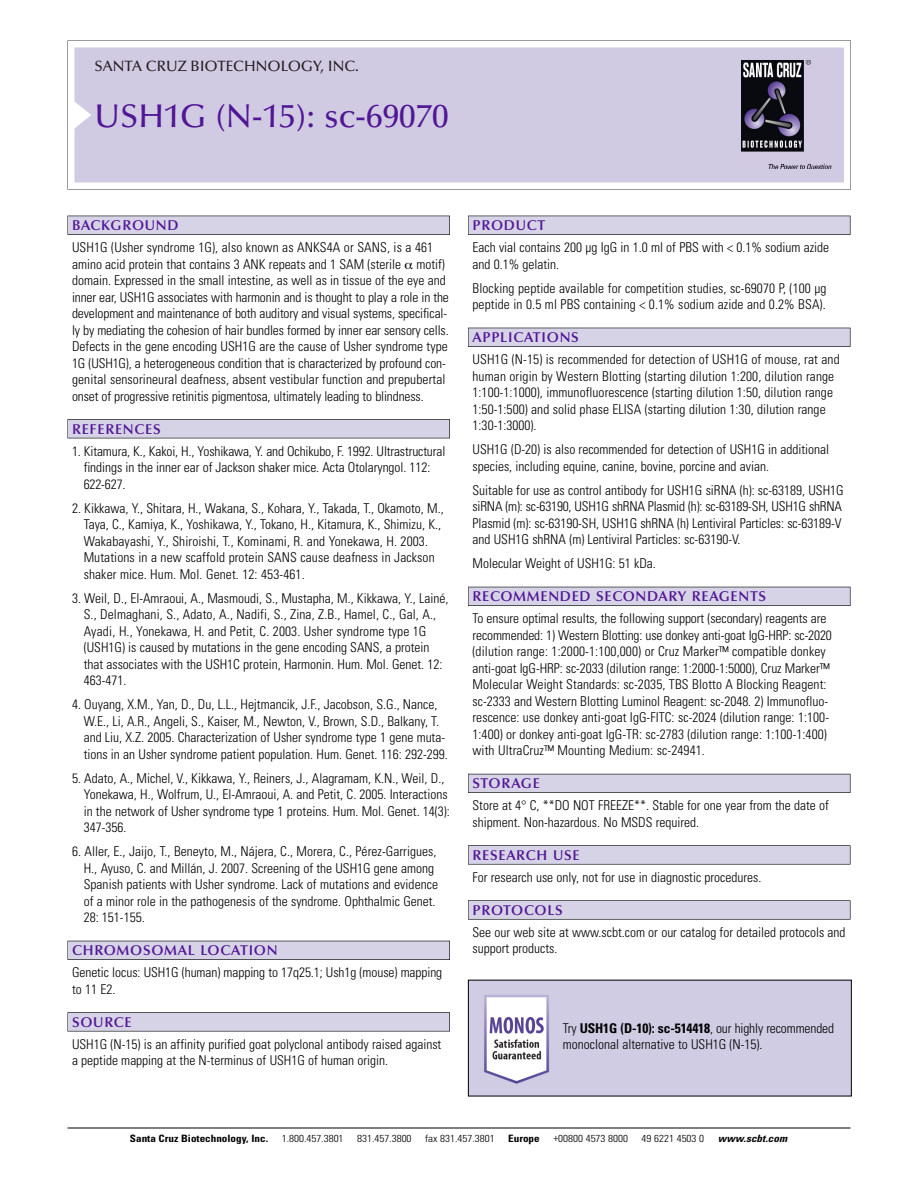
<style>
.page{position:relative;width:918px;height:1188px;background:#fff}
.page>*{position:absolute;margin:0;border:0;box-sizing:border-box;transform-origin:0 0}
.t1{font:500 33px "Optima";color:#511695}
.t2{font:500 15px "Optima";color:#231f20}
.t3{font:600 14.25px "Optima";letter-spacing:.05em;color:#511695}
.t4{font:300 condensed 13.5px/16.5px "Univers";color:#000}
.t5{font:300 condensed 10.2px "Univers";color:#000;scale:1.1 1}
.t6{font:700 condensed 10.2px "Univers";color:#000;scale:1.1 1}
.t7{font:italic 700 condensed 10.2px "Univers";letter-spacing:.005em;color:#000;scale:1.1 1}
.s1{font-weight:700}
</style>
<div class="page">
<svg style="left:68px;top:40px;width:783px;height:149px"></svg>
<div style="left:74px;top:47px;width:770px;height:135px;background:#d1cae3"></div>
<img style="left:741px;top:60px;width:90px;height:108px">
<div style="left:68px;top:216px;width:382px;height:19px;background:#525155"></div>
<div style="left:68px;top:216px;width:381px;height:18px;background:#d7d3e7"></div>
<div style="left:68px;top:419px;width:382px;height:19px;background:#525155"></div>
<div style="left:68px;top:420px;width:381px;height:18px;background:#d7d3e7"></div>
<div style="left:68px;top:941px;width:382px;height:19px;background:#525158"></div>
<div style="left:68px;top:941px;width:381px;height:18px;background:#d7d3e7"></div>
<div style="left:68px;top:1012px;width:382px;height:19px;background:#575759"></div>
<div style="left:68px;top:1013px;width:381px;height:18px;background:#d7d3e7"></div>
<div style="left:468px;top:216px;width:382px;height:19px;background:#525155"></div>
<div style="left:468px;top:216px;width:382px;height:18px;background:#d7d3e7"></div>
<div style="left:468px;top:328px;width:382px;height:19px;background:#515055"></div>
<div style="left:468px;top:328px;width:382px;height:18px;background:#d7d3e7"></div>
<div style="left:468px;top:587px;width:382px;height:19px;background:#525158"></div>
<div style="left:468px;top:587px;width:382px;height:18px;background:#d7d3e7"></div>
<div style="left:468px;top:774px;width:382px;height:19px;background:#54535a"></div>
<div style="left:468px;top:774px;width:382px;height:18px;background:#d7d3e7"></div>
<svg style="left:468px;top:845px;width:382px;height:20px"></svg>
<div style="left:468px;top:846px;width:382px;height:18px;background:#d7d3e7"></div>
<div style="left:468px;top:900px;width:382px;height:20px;background:#666667"></div>
<div style="left:468px;top:901px;width:382px;height:18px;background:#d7d3e7"></div>
<hr style="left:68px;top:1128px;width:782px;height:1px;background:#000">
<img style="left:470px;top:982px;width:380px;height:112px">
<p class="t2" style="left:94px;top:61px;width:266px">SANTA CRUZ BIOTECHNOLOGY, INC.</p>
<h1 class="t1" style="left:94px;top:103px;width:356px">USH1G (N-15): sc-69070</h1>
<p class="t3" style="left:72px;top:219px;width:108px">BACKGROUND</p>
<p class="t4" style="left:72px;top:240px;width:378px">USH1G (Usher syndrome 1G), also known as ANKS4A or SANS, is a 461 amino acid protein that contains 3 ANK repeats and 1 SAM (sterile motif) domain. Expressed in the small intestine, as well as in tissue of the eye and inner ear, USH1G associates with harmonin and is thought to play a role in the development and maintenance of both auditory and visual systems, specifical&shy;ly by mediating the cohesion of hair bundles formed by inner ear sensory cells.<br>Defects in the gene encoding USH1G are the cause of Usher syndrome type 1G (USH1G), a heterogeneous condition that is characterized by profound con&shy;genital sensorineural deafness, absent vestibular function and prepubertal onset of progressive retinitis pigmentosa, ultimately leading to blindness.</p>
<p class="t3" style="left:72px;top:423px;width:90px">REFERENCES</p>
<p class="t4" style="left:84px;top:444px;width:363px;text-indent:-12px">1. Kitamura, K., Kakoi, H., Yoshikawa, Y. and Ochikubo, F. 1992. Ultrastructural findings in the inner ear of Jackson shaker mice. Acta Otolaryngol. 112:<br>622-627.</p>
<p class="t4" style="left:84px;top:501px;width:361px;text-indent:-12px">2. Kikkawa, Y., Shitara, H., Wakana, S., Kohara, Y., Takada, T., Okamoto, M., Taya, C., Kamiya, K., Yoshikawa, Y., Tokano, H., Kitamura, K., Shimizu, K., Wakabayashi, Y., Shiroishi, T., Kominami, R. and Yonekawa, H. 2003.<br>Mutations in a new scaffold protein SANS cause deafness in Jackson shaker mice. Hum. Mol. Genet. 12: 453-461.</p>
<p class="t4" style="left:84px;top:591px;width:366px;text-indent:-12px">3. Weil, D., El-Amraoui, A., Masmoudi, S., Mustapha, M., Kikkawa, Y., Lainé, S., Delmaghani, S., Adato, A., Nadifi, S., Zina, Z.B., Hamel, C., Gal, A., Ayadi, H., Yonekawa, H. and Petit, C. 2003. Usher syndrome type 1G (USH1G) is caused by mutations in the gene encoding SANS, a protein that associates with the USH1C protein, Harmonin. Hum. Mol. Genet. 12:<br>463-471.</p>
<p class="t4" style="left:84px;top:697px;width:366px;text-indent:-12px">4. Ouyang, X.M., Yan, D., Du, L.L., Hejtmancik, J.F., Jacobson, S.G., Nance, W.E., Li, A.R., Angeli, S., Kaiser, M., Newton, V., Brown, S.D., Balkany, T. and Liu, X.Z. 2005. Characterization of Usher syndrome type 1 gene muta&shy;tions in an Usher syndrome patient population. Hum. Genet. 116: 292-299.</p>
<p class="t4" style="left:84px;top:771px;width:368px;text-indent:-12px">5. Adato, A., Michel, V., Kikkawa, Y., Reiners, J., Alagramam, K.N., Weil, D., Yonekawa, H., Wolfrum, U., El-Amraoui, A. and Petit, C. 2005. Interactions in the network of Usher syndrome type 1 proteins. Hum. Mol. Genet. 14(3):<br>347-356.</p>
<p class="t4" style="left:84px;top:844px;width:356px;text-indent:-12px">6. Aller, E., Jaijo, T., Beneyto, M., Nájera, C., Morera, C., Pérez-Garrigues, H., Ayuso, C. and Millán, J. 2007. Screening of the USH1G gene among Spanish patients with Usher syndrome. Lack of mutations and evidence of a minor role in the pathogenesis of the syndrome. Ophthalmic Genet.<br>28: 151-155.</p>
<p class="t3" style="left:72px;top:945px;width:207px">CHROMOSOMAL LOCATION</p>
<p class="t4" style="left:72px;top:965px;width:372px">Genetic locus: USH1G (human) mapping to 17q25.1; Ush1g (mouse) mapping to 11 E2.</p>
<p class="t3" style="left:72px;top:1016px;width:61px">SOURCE</p>
<p class="t4" style="left:72px;top:1037px;width:371px">USH1G (N-15) is an affinity purified goat polyclonal antibody raised against a peptide mapping at the N-terminus of USH1G of human origin.</p>
<p class="t3" style="left:473px;top:219px;width:74px">PRODUCT</p>
<p class="t4" style="left:473px;top:240px;width:358px">Each vial contains 200 µg IgG in 1.0 ml of PBS with &lt; 0.1% sodium azide and 0.1% gelatin.</p>
<p class="t4" style="left:473px;top:281px;width:356px">Blocking peptide available for competition studies, sc-69070 P, (100 µg peptide in 0.5 ml PBS containing &lt; 0.1% sodium azide and 0.2% BSA).</p>
<p class="t3" style="left:473px;top:332px;width:108px">APPLICATIONS</p>
<p class="t4" style="left:473px;top:352px;width:369px">USH1G (N-15) is recommended for detection of USH1G of mouse, rat and human origin by Western Blotting (starting dilution 1:200, dilution range 1:100-1:1000), immunofluorescence (starting dilution 1:50, dilution range 1:50-1:500) and solid phase ELISA (starting dilution 1:30, dilution range 1:30-1:3000).</p>
<p class="t4" style="left:473px;top:442px;width:358px">USH1G (D-20) is also recommended for detection of USH1G in additional species, including equine, canine, bovine, porcine and avian.</p>
<p class="t4" style="left:473px;top:483px;width:373px">Suitable for use as control antibody for USH1G siRNA (h): sc-63189, USH1G siRNA (m): sc-63190, USH1G shRNA Plasmid (h): sc-63189-SH, USH1G shRNA Plasmid (m): sc-63190-SH, USH1G shRNA (h) Lentiviral Particles: sc-63189-V and USH1G shRNA (m) Lentiviral Particles: sc-63190-V.</p>
<p class="t4" style="left:473px;top:556px;width:185px">Molecular Weight of USH1G: 51 kDa.</p>
<p class="t3" style="left:473px;top:591px;width:295px">RECOMMENDED SECONDARY REAGENTS</p>
<p class="t4" style="left:473px;top:611px;width:361px">To ensure optimal results, the following support (secondary) reagents are recommended: 1) Western Blotting: use donkey anti-goat IgG-HRP: sc-2020 (dilution range: 1:2000-1:100,000) or Cruz Marker™ compatible donkey anti-goat IgG-HRP: sc-2033 (dilution range: 1:2000-1:5000), Cruz Marker™ Molecular Weight Standards: sc-2035, TBS Blotto A Blocking Reagent: sc-2333 and Western Blotting Luminol Reagent: sc-2048. 2) Immunofluo&shy;rescence: use donkey anti-goat IgG-FITC: sc-2024 (dilution range: 1:100- 1:400) or donkey anti-goat IgG-TR: sc-2783 (dilution range: 1:100-1:400) with UltraCruz™ Mounting Medium: sc-24941.</p>
<p class="t3" style="left:473px;top:778px;width:69px">STORAGE</p>
<p class="t4" style="left:473px;top:798px;width:358px">Store at 4° C, **DO NOT FREEZE**. Stable for one year from the date of shipment. Non-hazardous. No MSDS required.</p>
<p class="t3" style="left:473px;top:849px;width:109px">RESEARCH USE</p>
<p class="t4" style="left:473px;top:870px;width:290px">For research use only, not for use in diagnostic procedures.</p>
<p class="t3" style="left:473px;top:904px;width:92px">PROTOCOLS</p>
<p class="t4" style="left:473px;top:925px;width:375px">See our web site at www.scbt.com or our catalog for detailed protocols and support products.</p>
<p class="t4" style="left:563px;top:1021px;width:273px">Try <span class="s1">USH1G (D-10): sc-514418</span>, our highly recommended monoclonal alternative to USH1G (N-15).</p>
<p class="t6" style="left:130px;top:1135px;width:127px">Santa Cruz Biotechnology, Inc.</p>
<p class="t5" style="left:282px;top:1135px;width:58px">1.800.457.3801</p>
<p class="t5" style="left:357px;top:1135px;width:51px">831.457.3800</p>
<p class="t5" style="left:425px;top:1135px;width:65px">fax 831.457.3801</p>
<p class="t6" style="left:508px;top:1135px;width:30px">Europe</p>
<p class="t5" style="left:553px;top:1135px;width:69px">+00800 4573 8000</p>
<p class="t5" style="left:642px;top:1135px;width:58px">49 6221 4503 0</p>
<p class="t7" style="left:718px;top:1135px;width:64px">www.scbt.com</p>
</div>
